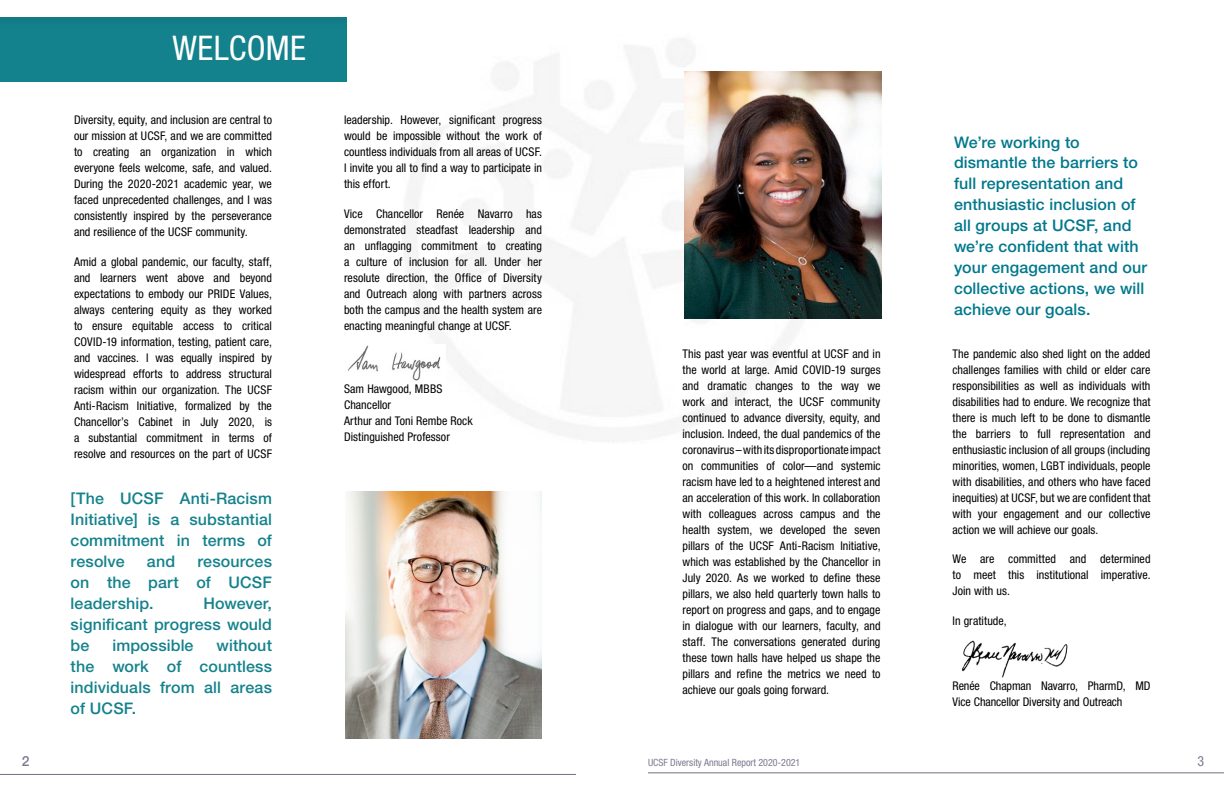
<style>
.page{position:relative;width:1224px;height:792px;background:#fff}
.page>*{position:absolute;margin:0;border:0;box-sizing:border-box;transform-origin:0 0}
.t1{font:condensed 34px "Helvetica Neue LT Std";letter-spacing:.01em;color:#fff}
.t2{font:500 16px/21px "Helvetica Neue LT Std";letter-spacing:.01em;color:#14828c;text-align:justify}
.t3{font:500 16px/21px "Helvetica Neue LT Std";letter-spacing:.005em;color:#00788c}
.t4{font:500 14px "Helvetica Neue LT Std";color:#7b7b90}
.t5{font:condensed 14px "Helvetica Neue LT Std";color:#7b7b90}
.t6{font:condensed 12px/16px "Helvetica Neue LT Std";letter-spacing:.005em;color:#000;text-align:justify}
.t7{font:condensed 10px "Helvetica Neue LT Std";color:#7b7b90}
</style>
<div class="page">
<hr style="left:648px;top:772px;width:576px;height:1px;background:#717089">
<img style="left:404px;top:39px;width:420px;height:402px">
<hr style="left:0;top:774px;width:576px;height:1px;background:#717089">
<div style="left:0;top:10px;width:355px;height:73px;background:#000;opacity:.06"></div>
<img style="left:348px;top:345px;width:98px;height:35px">
<img style="left:345px;top:492px;width:197px;height:246px">
<img style="left:684px;top:72px;width:198px;height:246px">
<img style="left:962px;top:640px;width:106px;height:37px">
<p class="t1" style="left:172px;top:29px;width:135px">WELCOME</p>
<p class="t6" style="left:74px;top:112px;width:200px">Diversity, equity, and inclusion are central to our mission at UCSF, and we are committed to creating an organization in which everyone feels welcome, safe, and valued.<br>During the 2020-2021 academic year, we faced unprecedented challenges, and I was consistently inspired by the perseverance and resilience of the UCSF community.</p>
<p class="t6" style="left:74px;top:254px;width:200px">Amid a global pandemic, our faculty, staff, and learners went above and beyond expectations to embody our PRIDE Values, always centering equity as they worked to ensure equitable access to critical COVID-19 information, testing, patient care, and vaccines. I was equally inspired by widespread efforts to address structural racism within our organization. The UCSF Anti-Racism Initiative, formalized by the Chancellor’s Cabinet in July 2020, is a substantial commitment in terms of resolve and resources on the part of UCSF</p>
<h2 class="t2" style="left:71px;top:488px;width:203px">[The UCSF Anti-Racism Initiative] is a substantial commitment in terms of resolve</h2>
<h2 class="t2" style="left:147px;top:551px;width:30px">and</h2>
<h2 class="t2" style="left:71px;top:551px;width:203px;text-indent:127px">resources on the part of UCSF leadership.</h2>
<h2 class="t2" style="left:71px;top:593px;width:203px;text-indent:133px">However, signifcant progress would be</h2>
<h2 class="t2" style="left:71px;top:635px;width:203px;text-indent:146px">without the work of countless individuals from all areas of UCSF.</h2>
<h2 class="t2" style="left:112px;top:635px;width:83px">impossible</h2>
<p class="t6" style="left:344px;top:112px;width:200px">leadership. However, signifcant progress would be impossible without the work of countless individuals from all areas of UCSF.<br>I invite you all to fnd a way to participate in this effort.</p>
<p class="t6" style="left:344px;top:206px;width:200px">Vice Chancellor Renée Navarro has demonstrated steadfast leadership and an unfagging commitment to creating a culture of inclusion for all. Under her resolute direction, the Offce of Diversity and Outreach along with partners across both the campus and the health system are enacting meaningful change at UCSF.</p>
<p class="t6" style="left:344px;top:381px;width:130px;text-align:left">Sam Hawgood, MBBS<br>Chancellor<br>Arthur and Toni Rembe Rock<br>Distinguished Professor</p>
<p class="t6" style="left:683px;top:345px;width:200px">This past year was eventful at UCSF and in the world at large. Amid COVID-19 surges and dramatic changes to the way we work and interact, the UCSF community continued to advance diversity, equity, and inclusion. Indeed, the dual pandemics of the coronavirus – with its disproportionate impact on communities of color—and systemic racism have led to a heightened interest and an acceleration of this work. In collaboration with colleagues across campus and the health system, we developed the seven pillars of the UCSF Anti-Racism Initiative, which was established by the Chancellor in July 2020. As we worked to defne these pillars, we also held quarterly town halls to report on progress and gaps, and to engage in dialogue with our learners, faculty, and staff. The conversations generated during these town halls have helped us shape the pillars and refne the metrics we need to achieve our goals going forward.</p>
<h2 class="t3" style="left:954px;top:131px;width:195px">We’re working to dismantle the barriers to full representation and enthusiastic inclusion of all groups at UCSF, and we’re confdent that with your engagement and our collective actions, we will achieve our goals.</h2>
<p class="t6" style="left:953px;top:345px;width:200px">The pandemic also shed light on the added challenges families with child or elder care responsibilities as well as individuals with disabilities had to endure. We recognize that there is much left to be done to dismantle the barriers to full representation and enthusiastic inclusion of all groups (including minorities, women, LGBT individuals, people with disabilities, and others who have faced inequities) at UCSF, but we are confdent that with your engagement and our collective action we will achieve our goals.</p>
<p class="t6" style="left:953px;top:551px;width:15px">We</p>
<p class="t6" style="left:980px;top:551px;width:16px">are</p>
<p class="t6" style="left:1008px;top:551px;width:49px">committed</p>
<p class="t6" style="left:1070px;top:551px;width:18px">and</p>
<p class="t6" style="left:1100px;top:551px;width:52px">determined</p>
<p class="t6" style="left:953px;top:567px;width:10px">to</p>
<p class="t6" style="left:973px;top:567px;width:24px">meet</p>
<p class="t6" style="left:1008px;top:567px;width:18px">this</p>
<p class="t6" style="left:1037px;top:567px;width:54px">institutional</p>
<p class="t6" style="left:1101px;top:567px;width:51px">imperative.</p>
<p class="t6" style="left:953px;top:583px;width:59px">Join with us.</p>
<p class="t6" style="left:953px;top:612px;width:56px">In gratitude,</p>
<p class="t6" style="left:953px;top:678px;width:199px">Renée Chapman Navarro, PharmD, MD<br>Vice Chancellor Diversity and Outreach</p>
<p class="t4" style="left:22px;top:753px;width:9px">2</p>
<p class="t5" style="left:1197px;top:753px;width:8px">3</p>
<p class="t7" style="left:648px;top:757px;width:154px">UCSF Diversity Annual Report 2020-2021</p>
</div>
